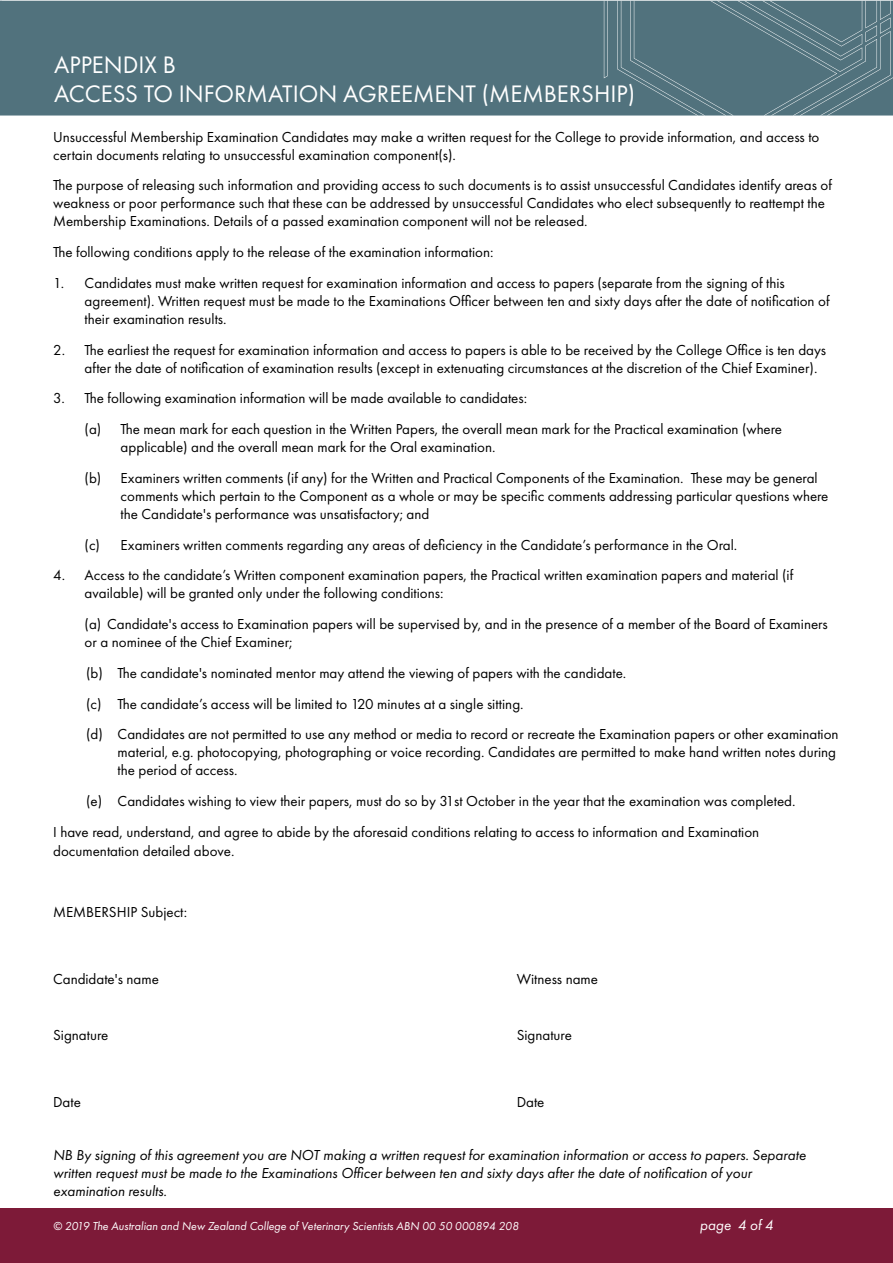
<style>
.page{position:relative;width:893px;height:1263px;background:#fff}
.page>*{position:absolute;margin:0;border:0;box-sizing:border-box;transform-origin:0 0}
.t1{font:24.75px/29.5px "Futura PT";color:#fff}
.t2{font:15px/18px "Futura PT";color:#000}
.t3{font:italic 15px/18px "Futura PT";color:#000}
.t4{font:italic 15px "Futura PT";color:#fff}
.t5{font:italic 12px "Futura PT";color:#fff}
</style>
<div class="page">
<div style="left:0;top:1209px;width:893px;height:54px;background:#7d1a38"></div>
<div style="left:0;top:0;width:893px;height:116px;background:#51727d"></div>
<svg style="left:604px;top:1px;width:289px;height:115px;background:#577782"></svg>
<h1 class="t1" style="left:54px;top:50px;width:583px">APPENDIX B<br>ACCESS TO INFORMATION AGREEMENT (MEMBERSHIP)</h1>
<p class="t2" style="left:53px;top:127px;width:768px">Unsuccessful Membership Examination Candidates may make a written request for the College to provide information, and access to certain documents relating to unsuccessful examination component(s).</p>
<p class="t2" style="left:53px;top:176px;width:780px">The purpose of releasing such information and providing access to such documents is to assist unsuccessful Candidates identify areas of weakness or poor performance such that these can be addressed by unsuccessful Candidates who elect subsequently to reattempt the<br>Membership Examinations. Details of a passed examination component will not be released.</p>
<p class="t2" style="left:53px;top:243px;width:442px">The following conditions apply to the release of the examination information:</p>
<p class="t2" style="left:85px;top:274px;width:746px;text-indent:-32px">1. Candidates must make written request for examination information and access to papers (separate from the signing of this agreement). Written request must be made to the Examinations Officer between ten and sixty days after the date of notification of their examination results.</p>
<p class="t2" style="left:85px;top:340px;width:743px;text-indent:-32px">2. The earliest the request for examination information and access to papers is able to be received by the College Office is ten days after the date of notification of examination results (except in extenuating circumstances at the discretion of the Chief Examiner).</p>
<p class="t2" style="left:85px;top:383px;width:699px;line-height:30.8px;text-indent:-32px">3. The following examination information will be made available to candidates:<br>(a) The mean mark for each question in the Written Papers, the overall mean mark for the Practical examination (where</p>
<p class="t2" style="left:85px;top:432px;width:735px;line-height:30.8px;text-indent:36px">applicable) and the overall mean mark for the Oral examination.<br>(b) Examiners written comments (if any) for the Written and Practical Components of the Examination. These may be general</p>
<p class="t2" style="left:121px;top:487px;width:709px">comments which pertain to the Component as a whole or may be specific comments addressing particular questions where the Candidate's performance was unsatisfactory; and</p>
<p class="t2" style="left:85px;top:535px;width:654px">(c) Examiners written comments regarding any areas of deficiency in the Candidate’s performance in the Oral.</p>
<p class="t2" style="left:85px;top:566px;width:710px;text-indent:-32px">4. Access to the candidate’s Written component examination papers, the Practical written examination papers and material (if available) will be granted only under the following conditions:</p>
<p class="t2" style="left:85px;top:615px;width:745px">(a) Candidate's access to Examination papers will be supervised by, and in the presence of a member of the Board of Examiners or a nominee of the Chief Examiner;</p>
<p class="t2" style="left:86px;top:657px;width:754px;line-height:30.8px">(b) The candidate's nominated mentor may attend the viewing of papers with the candidate.<br>(c) The candidate’s access will be limited to 120 minutes at a single sitting.<br>(d) Candidates are not permitted to use any method or media to record or recreate the Examination papers or other examination</p>
<p class="t2" style="left:118px;top:743px;width:720px">material, e.g. photocopying, photographing or voice recording. Candidates are permitted to make hand written notes during the period of access.</p>
<p class="t2" style="left:53px;top:786px;width:744px;line-height:30.8px;text-indent:33px">(e) Candidates wishing to view their papers, must do so by 31st October in the year that the examination was completed.<br>I have read, understand, and agree to abide by the aforesaid conditions relating to access to information and Examination</p>
<p class="t2" style="left:53px;top:842px;width:183px">documentation detailed above.</p>
<p class="t2" style="left:53px;top:902px;width:136px">MEMBERSHIP Subject:</p>
<p class="t2" style="left:53px;top:969px;width:107px">Candidate's name</p>
<p class="t2" style="left:517px;top:969px;width:83px">Witness name</p>
<p class="t2" style="left:53px;top:1025px;width:57px">Signature</p>
<p class="t2" style="left:517px;top:1025px;width:57px">Signature</p>
<p class="t2" style="left:53px;top:1092px;width:29px">Date</p>
<p class="t2" style="left:517px;top:1092px;width:29px">Date</p>
<p class="t3" style="left:53px;top:1145px;width:754px">NB By signing of this agreement you are NOT making a written request for examination information or access to papers. Separate written request must be made to the Examinations Officer between ten and sixty days after the date of notification of your examination results.</p>
<p class="t5" style="left:53px;top:1219px;width:467px">© 2019 The Australian and New Zealand College of Veterinary Scientists ABN 00 50 000894 208</p>
<p class="t4" style="left:700px;top:1216px;width:75px">page 4 of 4</p>
</div>
